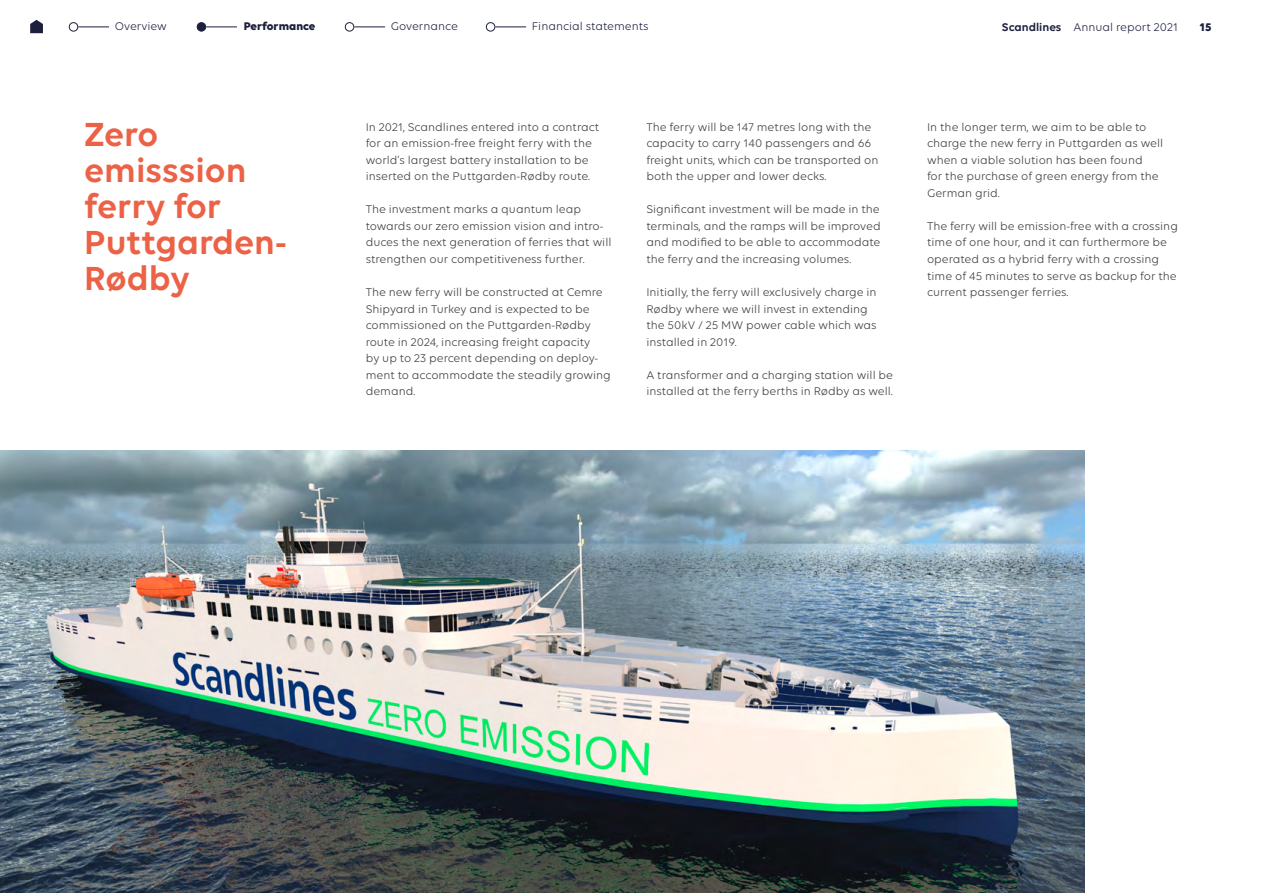
<style>
.page{position:relative;width:1263px;height:893px;background:#fff}
.page>*{position:absolute;margin:0;border:0;box-sizing:border-box;transform-origin:0 0}
.t1{font:600 36px/36px "Volte";color:#ec6246}
.t2{font:12px/16.5px "Volte";color:#3c3c3b}
.t3{font:12px "Volte";color:#1c203d}
.t4{font:700 12px "Volte";color:#1c203d}
.s1{font-weight:600}
</style>
<div class="page">
<img style="left:0;top:451px;width:1084px;height:442px">
<div style="left:345px;top:22px;width:9px;height:10px;border:1px solid #1c203d;border-radius:50%"></div>
<div style="left:69px;top:22px;width:9px;height:10px;border:1px solid #1c203d;border-radius:50%"></div>
<div style="left:197px;top:23px;width:9px;height:8px;background:#1c203d;border-radius:50%"></div>
<div style="left:197px;top:22px;width:9px;height:10px;border:1px solid #1c203d;border-radius:50%"></div>
<div style="left:486px;top:22px;width:9px;height:10px;border:1px solid #1c203d;border-radius:50%"></div>
<hr style="left:354px;top:27px;width:31px;height:1px;background:#1c203d">
<hr style="left:78px;top:27px;width:31px;height:1px;background:#1c203d">
<hr style="left:206px;top:27px;width:31px;height:1px;background:#1c203d">
<hr style="left:495px;top:27px;width:31px;height:1px;background:#1c203d">
<svg style="left:30px;top:20px;width:13px;height:13px"></svg>
<p class="t3" style="left:115px;top:20px;width:53px">Overview</p>
<p class="t4" style="left:244px;top:19px;width:73px">Performance</p>
<p class="t3" style="left:391px;top:20px;width:69px">Governance</p>
<p class="t3" style="left:532px;top:20px;width:118px">Financial statements</p>
<p class="t3" style="left:1002px;top:21px;width:177px"><span class="s1">Scandlines</span> Annual report 2021</p>
<p class="t4" style="left:1199px;top:20px;width:13px">15</p>
<h1 class="t1" style="left:84px;top:115px;width:204px">Zero emisssion ferry for<br>Puttgarden-<br>Rødby</h1>
<p class="t2" style="left:366px;top:119px;width:235px">In 2021, Scandlines entered into a contract for an emission-free freight ferry with the world’s largest battery installation to be inserted on the Puttgarden-Rødby route.</p>
<p class="t2" style="left:366px;top:201px;width:247px">The investment marks a quantum leap towards our zero emission vision and intro&shy;duces the next generation of ferries that will strengthen our competitiveness further.</p>
<p class="t2" style="left:366px;top:284px;width:247px">The new ferry will be constructed at Cemre Shipyard in Turkey and is expected to be commissioned on the Puttgarden-Rødby route in 2024, increasing freight capacity<br>by up to 23 percent depending on deploy&shy;ment to accommodate the steadily growing demand.</p>
<p class="t2" style="left:646px;top:119px;width:234px">The ferry will be 147 metres long with the capacity to carry 140 passengers and 66 freight units, which can be transported on both the upper and lower decks.</p>
<p class="t2" style="left:646px;top:201px;width:236px;text-align:justify">Significant investment will be made in the terminals, and the ramps will be improved and modified to be able to accommodate the ferry and the increasing volumes.</p>
<p class="t2" style="left:646px;top:284px;width:232px">Initially, the ferry will exclusively charge in Rødby where we will invest in extending the 50kV / 25 MW power cable which was installed in 2019.</p>
<p class="t2" style="left:646px;top:366px;width:248px">A transformer and a charging station will be installed at the ferry berths in Rødby as well.</p>
<p class="t2" style="left:927px;top:119px;width:238px">In the longer term, we aim to be able to charge the new ferry in Puttgarden as well when a viable solution has been found<br>for the purchase of green energy from the German grid.</p>
<p class="t2" style="left:927px;top:218px;width:252px">The ferry will be emission-free with a crossing time of one hour, and it can furthermore be operated as a hybrid ferry with a crossing time of 45 minutes to serve as backup for the current passenger ferries.</p>
</div>
